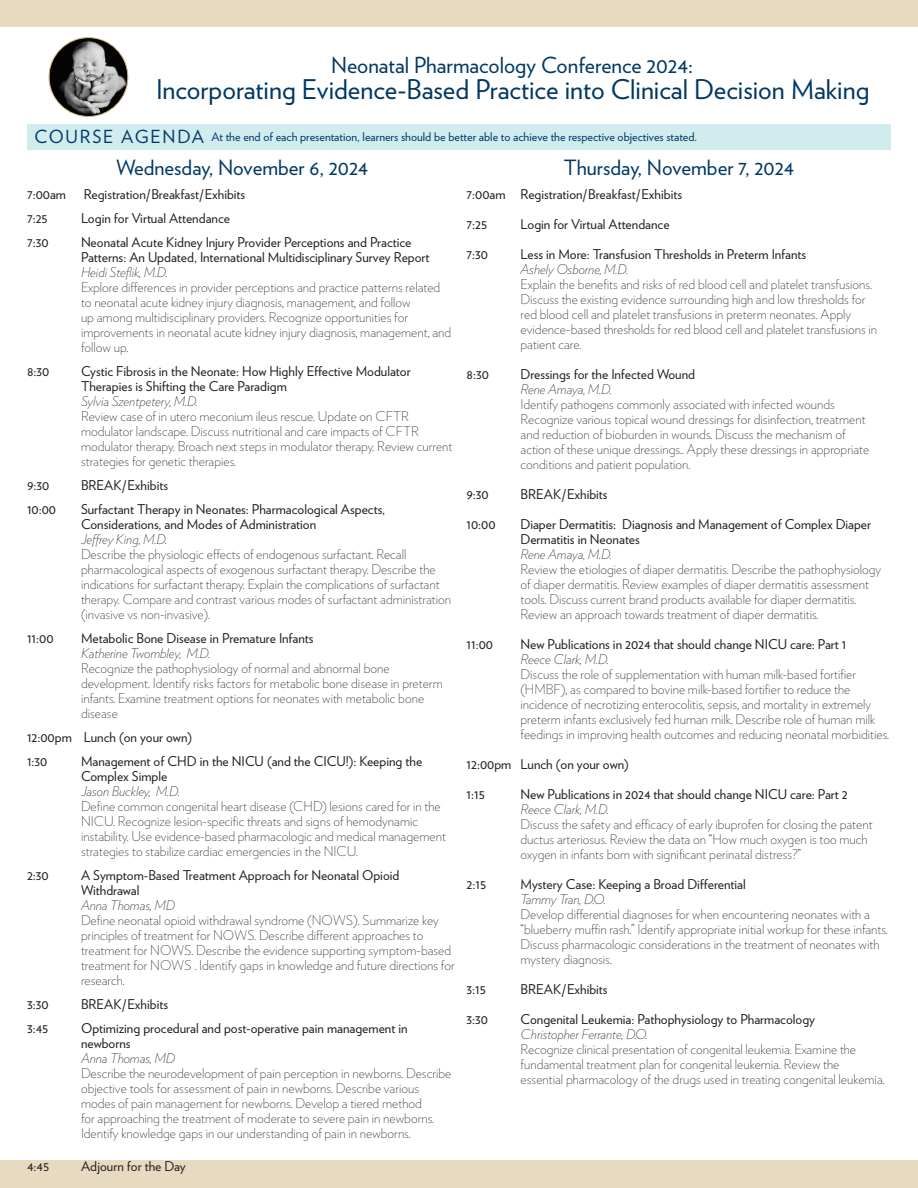
<style>
.page{position:relative;width:918px;height:1188px;background:#fff}
.page>*{position:absolute;margin:0;border:0;box-sizing:border-box;transform-origin:0 0}
.t1{font:27px "Verlag";color:#003864}
.t2{font:22.05px "Verlag";color:#003864}
.t3{font:21px "Verlag";color:#003864}
.t4{font:18px "Verlag";letter-spacing:.1em;color:#003864}
.t5{font:200 13.5px/15px "Verlag";color:#231f20}
.t6{font:13.5px/15px "Verlag";color:#231f20}
.t7{font:italic 200 13.5px "Verlag";color:#231f20}
.t8{font:12px "Verlag";color:#003864}
.s1{font-weight:200;font-style:italic}
.s2{font-style:italic}
</style>
<div class="page">
<div style="left:27px;top:124px;width:864px;height:25px;background:#d1ecef"></div>
<div style="left:0;top:0;width:918px;height:27px;background:#e8dac1"></div>
<div style="left:0;top:1160px;width:918px;height:28px;background:#e8dac1"></div>
<img style="left:49px;top:38px;width:79px;height:78px">
<div style="left:49px;top:37px;width:79px;height:80px;border:1px solid #cdb684;border-radius:50%"></div>
<p class="t2" style="left:331px;top:48px;width:363px">Neonatal Pharmacology Conference 2024:</p>
<p class="t1" style="left:156px;top:69px;width:715px">Incorporating Evidence-Based Practice into Clinical Decision Making</p>
<p class="t4" style="left:35px;top:123px;width:171px">COURSE AGENDA</p>
<p class="t3" style="left:564px;top:152px;width:232px">Thursday, November 7, 2024</p>
<p class="t6" style="left:467px;top:186px;width:217px">7:00am Registration/Breakfast/Exhibits</p>
<p class="t6" style="left:467px;top:216px;width:22px">7:25</p>
<p class="t6" style="left:521px;top:216px;width:151px">Login for Virtual Attendance</p>
<p class="t6" style="left:467px;top:246px;width:23px">7:30</p>
<p class="t6" style="left:521px;top:246px;width:287px">Less in More: Transfusion Thresholds in Preterm Infants</p>
<p class="t7" style="left:521px;top:259px;width:109px">Ashely Osborne, M.D.</p>
<p class="t5" style="left:521px;top:276px;width:353px">Explain the benefits and risks of red blood cell and platelet transfusions.</p>
<p class="t5" style="left:521px;top:291px;width:358px">Discuss the existing evidence surrounding high and low thresholds for red blood cell and platelet transfusions in preterm neonates. Apply evidence-based thresholds for red blood cell and platelet transfusions in patient care.</p>
<p class="t6" style="left:467px;top:366px;width:24px">8:30</p>
<p class="t6" style="left:521px;top:366px;width:176px">Dressings for the Infected Wound<br><span class="s1">Rene Amaya, M.D.</span></p>
<p class="t5" style="left:521px;top:396px;width:316px">Identify pathogens commonly associated with infected wounds</p>
<p class="t5" style="left:521px;top:411px;width:350px">Recognize various topical wound dressings for disinfection, treatment and reduction of bioburden in wounds. Discuss the mechanism of action of these unique dressings.. Apply these dressings in appropriate conditions and patient population.</p>
<p class="t6" style="left:467px;top:486px;width:24px">9:30</p>
<p class="t6" style="left:521px;top:486px;width:89px">BREAK/Exhibits</p>
<p class="t6" style="left:467px;top:516px;width:31px">10:00</p>
<p class="t6" style="left:521px;top:516px;width:352px">Diaper Dermatitis: Diagnosis and Management of Complex Diaper<br>Dermatitis in Neonates</p>
<p class="t7" style="left:521px;top:544px;width:93px">Rene Amaya, M.D.</p>
<p class="t5" style="left:521px;top:561px;width:362px">Review the etiologies of diaper dermatitis. Describe the pathophysiology of diaper dermatitis. Review examples of diaper dermatitis assessment tools. Discuss current brand products available for diaper dermatitis.<br>Review an approach towards treatment of diaper dermatitis.</p>
<p class="t6" style="left:467px;top:636px;width:28px">11:00</p>
<p class="t6" style="left:521px;top:636px;width:328px">New Publications in 2024 that should change NICU care: Part 1<br><span class="s1">Reece Clark, M.D.</span></p>
<p class="t5" style="left:521px;top:666px;width:370px">Discuss the role of supplementation with human milk-based fortifier (HMBF), as compared to bovine milk-based fortifier to reduce the incidence of necrotizing enterocolitis, sepsis, and mortality in extremely preterm infants exclusively fed human milk. Describe role of human milk feedings in improving health outcomes and reducing neonatal morbidities.</p>
<p class="t6" style="left:467px;top:756px;width:164px">12:00pm Lunch (on your own)</p>
<p class="t6" style="left:467px;top:786px;width:20px">1:15</p>
<p class="t6" style="left:521px;top:786px;width:329px">New Publications in 2024 that should change NICU care: Part 2</p>
<p class="t7" style="left:521px;top:799px;width:90px">Reece Clark, M.D.</p>
<p class="t5" style="left:521px;top:816px;width:354px">Discuss the safety and efficacy of early ibuprofen for closing the patent ductus arteriosus. Review the data on “How much oxygen is too much oxygen in infants born with significant perinatal distress?”</p>
<p class="t6" style="left:467px;top:876px;width:21px">2:15</p>
<p class="t6" style="left:521px;top:876px;width:227px">Mystery Case: Keeping a Broad Differential</p>
<p class="t5" style="left:521px;top:891px;width:369px"><span class="s2">Tammy Tran, D.O.<br></span>Develop differential diagnoses for when encountering neonates with a “blueberry muffin rash.” Identify appropriate initial workup for these infants.<br>Discuss pharmacologic considerations in the treatment of neonates with mystery diagnosis.</p>
<p class="t6" style="left:467px;top:981px;width:21px">3:15</p>
<p class="t6" style="left:521px;top:981px;width:89px">BREAK/Exhibits</p>
<p class="t6" style="left:467px;top:1011px;width:23px">3:30</p>
<p class="t6" style="left:521px;top:1011px;width:296px">Congenital Leukemia: Pathophysiology to Pharmacology<br><span class="s1">Christopher Ferrante, D.O.</span></p>
<p class="t5" style="left:521px;top:1041px;width:366px">Recognize clinical presentation of congenital leukemia. Examine the fundamental treatment plan for congenital leukemia. Review the essential pharmacology of the drugs used in treating congenital leukemia.</p>
<p class="t8" style="left:211px;top:128px;width:487px">At the end of each presentation, learners should be better able to achieve the respective objectives stated.</p>
<p class="t3" style="left:116px;top:152px;width:253px">Wednesday, November 6, 2024</p>
<p class="t6" style="left:27px;top:186px;width:41px">7:00am</p>
<p class="t6" style="left:84px;top:186px;width:163px">Registration/Breakfast/Exhibits</p>
<p class="t6" style="left:27px;top:210px;width:22px">7:25</p>
<p class="t6" style="left:81px;top:210px;width:151px">Login for Virtual Attendance</p>
<p class="t6" style="left:27px;top:234px;width:23px">7:30</p>
<p class="t6" style="left:81px;top:234px;width:350px">Neonatal Acute Kidney Injury Provider Perceptions and Practice<br>Patterns: An Updated, International Multidisciplinary Survey Report</p>
<p class="t7" style="left:81px;top:262px;width:88px">Heidi Steflik, M.D.</p>
<p class="t5" style="left:81px;top:279px;width:372px">Explore differences in provider perceptions and practice patterns related to neonatal acute kidney injury diagnosis, management, and follow<br>up among multidisciplinary providers. Recognize opportunities for improvements in neonatal acute kidney injury diagnosis, management, and follow up.</p>
<p class="t6" style="left:27px;top:363px;width:24px">8:30</p>
<p class="t6" style="left:81px;top:363px;width:331px">Cystic Fibrosis in the Neonate: How Highly Effective Modulator<br>Therapies is Shifting the Care Paradigm</p>
<p class="t7" style="left:81px;top:391px;width:118px">Sylvia Szentpetery, M.D.</p>
<p class="t5" style="left:81px;top:408px;width:373px">Review case of in utero meconium ileus rescue. Update on CFTR modulator landscape. Discuss nutritional and care impacts of CFTR modulator therapy. Broach next steps in modulator therapy. Review current strategies for genetic therapies.</p>
<p class="t6" style="left:27px;top:477px;width:24px">9:30</p>
<p class="t6" style="left:81px;top:477px;width:89px">BREAK/Exhibits</p>
<p class="t6" style="left:27px;top:501px;width:31px">10:00</p>
<p class="t6" style="left:81px;top:501px;width:306px">Surfactant Therapy in Neonates: Pharmacological Aspects,<br>Considerations, and Modes of Administration</p>
<p class="t7" style="left:81px;top:529px;width:88px">Jeffrey King, M.D.</p>
<p class="t5" style="left:81px;top:546px;width:372px">Describe the physiologic effects of endogenous surfactant. Recall pharmacological aspects of exogenous surfactant therapy. Describe the indications for surfactant therapy. Explain the complications of surfactant therapy. Compare and contrast various modes of surfactant administration (invasive vs non-invasive).</p>
<p class="t6" style="left:27px;top:630px;width:28px">11:00</p>
<p class="t6" style="left:81px;top:630px;width:234px">Metabolic Bone Disease in Premature Infants<br><span class="s1">Katherine Twombley, M.D.</span></p>
<p class="t5" style="left:81px;top:660px;width:363px">Recognize the pathophysiology of normal and abnormal bone development. Identify risks factors for metabolic bone disease in preterm infants. Examine treatment options for neonates with metabolic bone disease</p>
<p class="t6" style="left:27px;top:729px;width:167px">12:00pm Lunch (on your own)</p>
<p class="t6" style="left:27px;top:753px;width:22px">1:30</p>
<p class="t6" style="left:81px;top:753px;width:343px">Management of CHD in the NICU (and the CICU!): Keeping the<br>Complex Simple<br><span class="s1">Jason Buckley, M.D.</span></p>
<p class="t5" style="left:81px;top:798px;width:366px">Define common congenital heart disease (CHD) lesions cared for in the NICU. Recognize lesion-specific threats and signs of hemodynamic instability. Use evidence-based pharmacologic and medical management strategies to stabilize cardiac emergencies in the NICU.</p>
<p class="t6" style="left:27px;top:867px;width:23px">2:30</p>
<p class="t6" style="left:81px;top:867px;width:320px">A Symptom-Based Treatment Approach for Neonatal Opioid<br>Withdrawal</p>
<p class="t7" style="left:81px;top:895px;width:96px">Anna Thomas, MD</p>
<p class="t5" style="left:81px;top:912px;width:375px">Define neonatal opioid withdrawal syndrome (NOWS). Summarize key principles of treatment for NOWS. Describe different approaches to treatment for NOWS. Describe the evidence supporting symptom-based treatment for NOWS . Identify gaps in knowledge and future directions for research.</p>
<p class="t6" style="left:27px;top:996px;width:23px">3:30</p>
<p class="t6" style="left:81px;top:996px;width:89px">BREAK/Exhibits</p>
<p class="t6" style="left:27px;top:1020px;width:23px">3:45</p>
<p class="t6" style="left:81px;top:1020px;width:328px">Optimizing procedural and post-operative pain management in newborns</p>
<p class="t7" style="left:81px;top:1048px;width:96px">Anna Thomas, MD</p>
<p class="t5" style="left:81px;top:1065px;width:372px">Describe the neurodevelopment of pain perception in newborns. Describe objective tools for assessment of pain in newborns. Describe various modes of pain management for newborns. Develop a tiered method<br>for approaching the treatment of moderate to severe pain in newborns.<br>Identify knowledge gaps in our understanding of pain in newborns.</p>
<p class="t6" style="left:27px;top:1158px;width:24px">4:45</p>
<p class="t6" style="left:81px;top:1158px;width:106px">Adjourn for the Day</p>
</div>
